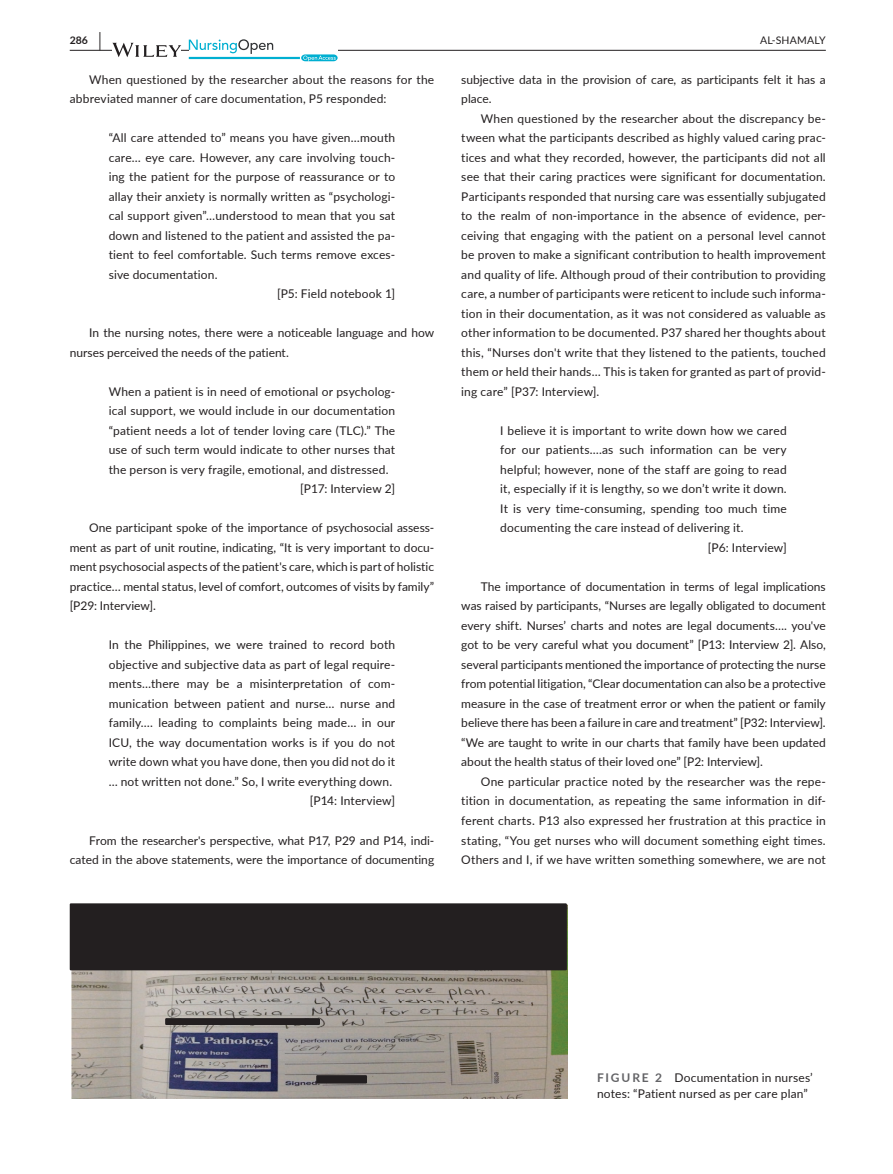
<style>
.page{position:relative;width:893px;height:1174px;background:#fff}
.page>*{position:absolute;margin:0;border:0;box-sizing:border-box;transform-origin:0 0}
.t1{font:12px/19.5px "Lato";letter-spacing:.01em;color:#231f20}
.t2{font:10.5px "Lato";letter-spacing:.025em;color:#231f20}
.t3{font:700 10.5px "Lato";color:#231f20}
.s1{font-size:19.5px}
.s2{font-weight:700;color:#636366}
</style>
<div class="page">
<hr style="left:70px;top:50px;width:756px;height:1px;background:#231f20">
<svg style="left:112px;top:43px;width:69px;height:14px"></svg>
<svg style="left:189px;top:39px;width:149px;height:22px"></svg>
<img style="left:72px;top:970px;width:495px;height:128px">
<div style="left:70px;top:903px;width:497px;height:67px;background:#231f20"></div>
<svg style="left:316px;top:1075px;width:51px;height:8px"></svg>
<svg style="left:165px;top:1018px;width:155px;height:7px"></svg>
<p class="t3" style="left:70px;top:33px;width:33px">286 <span class="s1">|</span></p>
<p class="t2" style="left:760px;top:33px;width:67px">AL-SHAMALY</p>
<p class="t1" style="left:70px;top:69px;width:366px;text-indent:20px">When questioned by the researcher about the reasons for the abbreviated manner of care documentation, P5 responded:</p>
<p class="t1" style="left:109px;top:128px;width:288px">“All care attended to” means you have given…mouth</p>
<p class="t1" style="left:109px;top:147px;width:288px">care… eye care. However, any care involving touch-</p>
<p class="t1" style="left:109px;top:167px;width:288px">ing the patient for the purpose of reassurance or to</p>
<p class="t1" style="left:109px;top:186px;width:288px">allay their anxiety is normally written as “psychologi-</p>
<p class="t1" style="left:109px;top:206px;width:288px">cal support given”…understood to mean that you sat</p>
<p class="t1" style="left:109px;top:225px;width:288px">down and listened to the patient and assisted the pa-</p>
<p class="t1" style="left:109px;top:245px;width:288px">tient to feel comfortable. Such terms remove exces-</p>
<p class="t1" style="left:109px;top:264px;width:110px">sive documentation.</p>
<p class="t1" style="left:277px;top:284px;width:120px">[P5: Field notebook 1]</p>
<p class="t1" style="left:70px;top:323px;width:366px;text-indent:20px">In the nursing notes, there were a noticeable language and how nurses perceived the needs of the patient.</p>
<p class="t1" style="left:109px;top:381px;width:288px">When a patient is in need of emotional or psycholog-</p>
<p class="t1" style="left:109px;top:401px;width:288px">ical support, we would include in our documentation</p>
<p class="t1" style="left:109px;top:420px;width:288px">“patient needs a lot of tender loving care (TLC).” The</p>
<p class="t1" style="left:109px;top:440px;width:288px">use of such term would indicate to other nurses that</p>
<p class="t1" style="left:109px;top:459px;width:281px">the person is very fragile, emotional, and distressed.</p>
<p class="t1" style="left:300px;top:479px;width:97px">[P17: Interview 2]</p>
<p class="t1" style="left:70px;top:518px;width:366px;text-align:justify;text-indent:20px">One participant spoke of the importance of psychosocial assess&shy;ment as part of unit routine, indicating, “It is very important to docu&shy;ment psychosocial aspects of the patient's care, which is part of holistic practice… mental status, level of comfort, outcomes of visits by family” [P29: Interview].</p>
<p class="t1" style="left:109px;top:635px;width:288px;text-align:right">In the Philippines, we were trained to record both objective and subjective data as part of legal require&shy;ments…there may be a misinterpretation of com&shy;munication between patient and nurse… nurse and family…. leading to complaints being made… in our ICU, the way documentation works is if you do not write down what you have done, then you did not do it … not written not done.” So, I write everything down. [P14: Interview]</p>
<p class="t1" style="left:70px;top:830px;width:366px;text-align:right">From the researcher's perspective, what P17, P29 and P14, indi&shy;cated in the above statements, were the importance of documenting</p>
<p class="t1" style="left:461px;top:69px;width:366px">subjective data in the provision of care, as participants felt it has a place.</p>
<p class="t1" style="left:461px;top:108px;width:366px;text-align:justify;text-indent:20px">When questioned by the researcher about the discrepancy be&shy;tween what the participants described as highly valued caring prac&shy;tices and what they recorded, however, the participants did not all see that their caring practices were significant for documentation.<br>Participants responded that nursing care was essentially subjugated to the realm of non-importance in the absence of evidence, per&shy;ceiving that engaging with the patient on a personal level cannot be proven to make a significant contribution to health improvement and quality of life. Although proud of their contribution to providing care, a number of participants were reticent to include such informa&shy;tion in their documentation, as it was not considered as valuable as other information to be documented. P37 shared her thoughts about this, “Nurses don't write that they listened to the patients, touched them or held their hands… This is taken for granted as part of provid&shy;ing care” [P37: Interview].</p>
<p class="t1" style="left:500px;top:420px;width:288px">I believe it is important to write down how we cared</p>
<p class="t1" style="left:500px;top:440px;width:288px">for our patients….as such information can be very</p>
<p class="t1" style="left:500px;top:459px;width:288px">helpful; however, none of the staff are going to read</p>
<p class="t1" style="left:500px;top:479px;width:288px">it, especially if it is lengthy, so we don’t write it down.</p>
<p class="t1" style="left:500px;top:498px;width:288px">It is very time-consuming, spending too much time</p>
<p class="t1" style="left:500px;top:518px;width:245px">documenting the care instead of delivering it.</p>
<p class="t1" style="left:708px;top:537px;width:80px">[P6: Interview]</p>
<p class="t1" style="left:461px;top:576px;width:366px;text-align:justify;text-indent:20px">The importance of documentation in terms of legal implications was raised by participants, “Nurses are legally obligated to document every shift. Nurses’ charts and notes are legal documents…. you've got to be very careful what you document” [P13: Interview 2]. Also, several participants mentioned the importance of protecting the nurse from potential litigation, “Clear documentation can also be a protective measure in the case of treatment error or when the patient or family believe there has been a failure in care and treatment” [P32: Interview]. “We are taught to write in our charts that family have been updated about the health status of their loved one” [P2: Interview].</p>
<p class="t1" style="left:461px;top:771px;width:366px;text-align:justify;text-indent:20px">One particular practice noted by the researcher was the repe&shy;tition in documentation, as repeating the same information in dif&shy;ferent charts. P13 also expressed her frustration at this practice in stating, “You get nurses who will document something eight times.<br>Others and I, if we have written something somewhere, we are not</p>
<p class="t1" style="left:597px;top:1068px;width:217px;line-height:16.5px"><span class="s2">FIGURE 2</span> Documentation in nurses’ notes: “Patient nursed as per care plan”</p>
</div>
